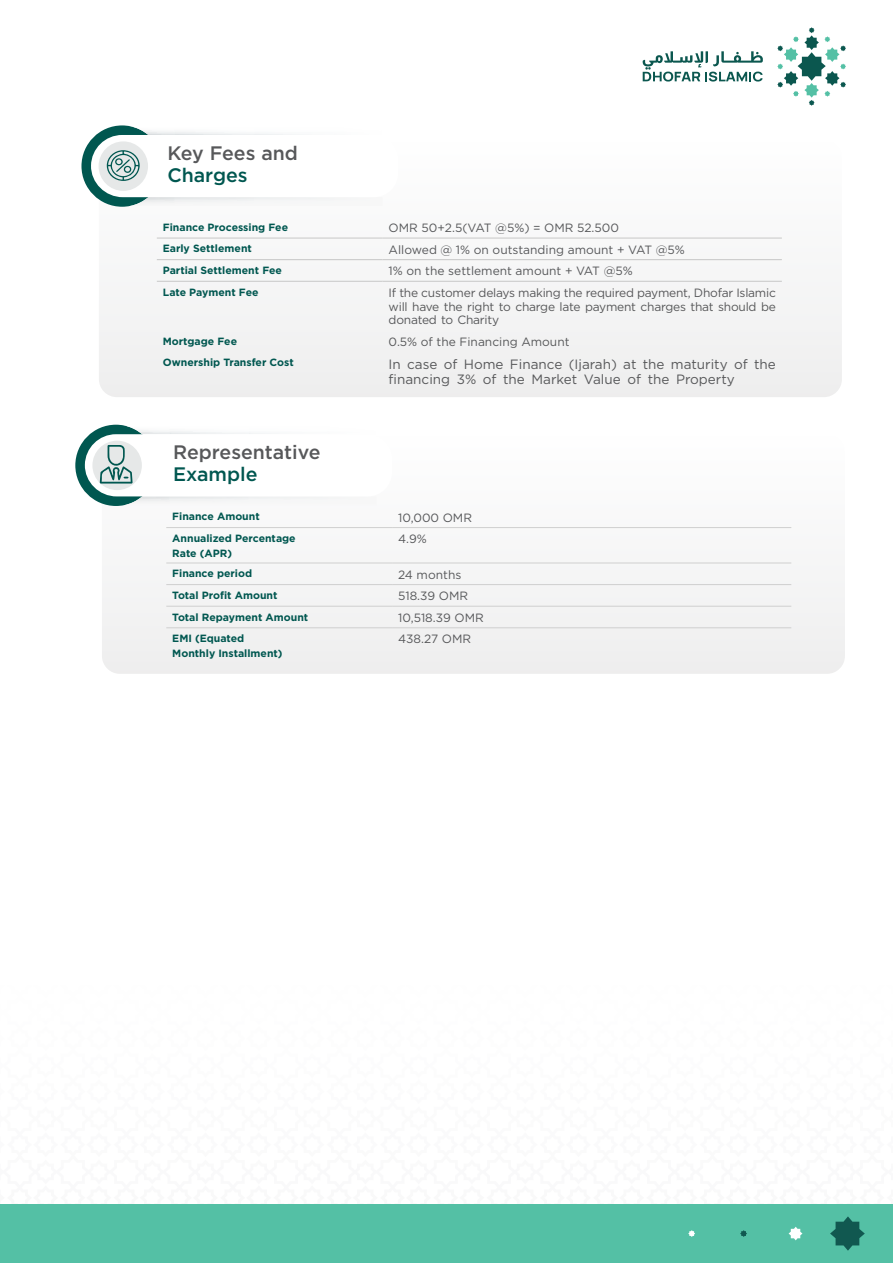
<style>
.page{position:relative;width:893px;height:1263px;background:#fff}
.page>*{position:absolute;margin:0;border:0;box-sizing:border-box;transform-origin:0 0}
.Bullet{font:500 19.5px "Gotham";color:#57585a}
.Bullet-2{font:500 19.5px "Gotham";color:#005750}
.Bullet-3{font:13.5px/15.5px "Gotham";color:#57585a}
.Bullet-4{font:12px/13.8px "Gotham";color:#57585a;text-align:justify}
.Bullet-5{font:700 10.5px "Gotham";color:#005750}
</style>
<div class="page">
<div style="left:0;top:1204px;width:893px;height:59px;background:#54c0a5"></div>
<svg style="left:777px;top:27px;width:69px;height:79px"></svg>
<svg style="left:643px;top:51px;width:120px;height:31px"></svg>
<div style="left:102px;top:435px;width:743px;height:239px;background:#f4f4f4;border-radius:18px"></div>
<div style="left:75px;top:425px;width:82px;height:81px;background:#005750;border-radius:50%"></div>
<img style="left:124px;top:496px;width:90px;height:9px">
<hr style="left:166px;top:527px;width:226px;height:1px;background:#cfcfcf">
<hr style="left:392px;top:527px;width:399px;height:1px;background:#cfcfcf">
<hr style="left:166px;top:563px;width:226px;height:1px;background:#cfcfcf">
<hr style="left:392px;top:563px;width:399px;height:1px;background:#cfcfcf">
<hr style="left:166px;top:584px;width:226px;height:1px;background:#cfcfcf">
<hr style="left:392px;top:584px;width:399px;height:1px;background:#cfcfcf">
<hr style="left:166px;top:606px;width:226px;height:1px;background:#cfcfcf">
<hr style="left:392px;top:606px;width:399px;height:1px;background:#cfcfcf">
<hr style="left:166px;top:627px;width:226px;height:1px;background:#cfcfcf">
<hr style="left:392px;top:627px;width:399px;height:1px;background:#cfcfcf">
<div style="left:75px;top:425px;width:756px;height:71px;background:#fefefe"></div>
<div style="left:99px;top:140px;width:743px;height:257px;background:#f6f6f6;border-radius:18px"></div>
<div style="left:81px;top:125px;width:82px;height:82px;background:#005750;border-radius:50%"></div>
<img style="left:130px;top:126px;width:155px;height:9px">
<img style="left:130px;top:197px;width:114px;height:9px">
<hr style="left:157px;top:238px;width:226px;height:1px;background:#c7c7c7">
<hr style="left:383px;top:238px;width:399px;height:1px;background:#c7c7c7">
<hr style="left:157px;top:259px;width:226px;height:1px;background:#c7c7c7">
<hr style="left:383px;top:259px;width:399px;height:1px;background:#c7c7c7">
<hr style="left:157px;top:281px;width:226px;height:1px;background:#c7c7c7">
<hr style="left:383px;top:281px;width:399px;height:1px;background:#c7c7c7">
<svg style="left:91px;top:135px;width:72px;height:62px"></svg>
<p class="Bullet" style="left:167px;top:140px;width:132px">Key Fees and</p>
<p class="Bullet-2" style="left:167px;top:163px;width:82px">Charges</p>
<p class="Bullet-5" style="left:163px;top:220px;width:127px">Finance Processing Fee</p>
<p class="Bullet-4" style="left:389px;top:221px;width:232px">OMR 50+2.5(VAT @5%) = OMR 52.500</p>
<p class="Bullet-5" style="left:163px;top:242px;width:91px">Early Settlement</p>
<p class="Bullet-4" style="left:389px;top:242px;width:298px">Allowed @ 1% on outstanding amount + VAT @5%</p>
<p class="Bullet-5" style="left:163px;top:263px;width:121px">Partial Settlement Fee</p>
<p class="Bullet-4" style="left:389px;top:264px;width:246px">1% on the settlement amount + VAT @5%</p>
<p class="Bullet-5" style="left:163px;top:285px;width:97px">Late Payment Fee</p>
<p class="Bullet-4" style="left:389px;top:285px;width:389px">If the customer delays making the required payment, Dhofar Islamic will have the right to charge late payment charges that should be donated to Charity</p>
<p class="Bullet-5" style="left:163px;top:334px;width:76px">Mortgage Fee</p>
<p class="Bullet-4" style="left:389px;top:335px;width:182px">0.5% of the Financing Amount</p>
<p class="Bullet-5" style="left:163px;top:356px;width:132px">Ownership Transfer Cost</p>
<p class="Bullet-3" style="left:389px;top:356px;width:389px">In case of Home Finance (Ijarah) at the maturity of the financing 3% of the Market Value of the Property</p>
<p class="Bullet" style="left:173px;top:439px;width:149px">Representative</p>
<p class="Bullet-2" style="left:173px;top:461px;width:86px">Example</p>
<p class="Bullet-5" style="left:172px;top:510px;width:89px">Finance Amount</p>
<p class="Bullet-4" style="left:398px;top:510px;width:75px">10,000 OMR</p>
<p class="Bullet-5" style="left:172px;top:531px;width:125px">Annualized Percentage</p>
<p class="Bullet-5" style="left:172px;top:546px;width:61px">Rate (APR)</p>
<p class="Bullet-4" style="left:398px;top:532px;width:30px">4.9%</p>
<p class="Bullet-5" style="left:172px;top:567px;width:81px">Finance period</p>
<p class="Bullet-4" style="left:398px;top:567px;width:65px">24 months</p>
<p class="Bullet-5" style="left:172px;top:588px;width:107px">Total Profit Amount</p>
<p class="Bullet-4" style="left:398px;top:589px;width:72px">518.39 OMR</p>
<p class="Bullet-5" style="left:172px;top:610px;width:138px">Total Repayment Amount</p>
<p class="Bullet-4" style="left:398px;top:610px;width:87px">10,518.39 OMR</p>
<p class="Bullet-5" style="left:172px;top:631px;width:73px">EMI (Equated</p>
<p class="Bullet-5" style="left:172px;top:647px;width:112px">Monthly Installment)</p>
<p class="Bullet-4" style="left:398px;top:632px;width:74px">438.27 OMR</p>
</div>
